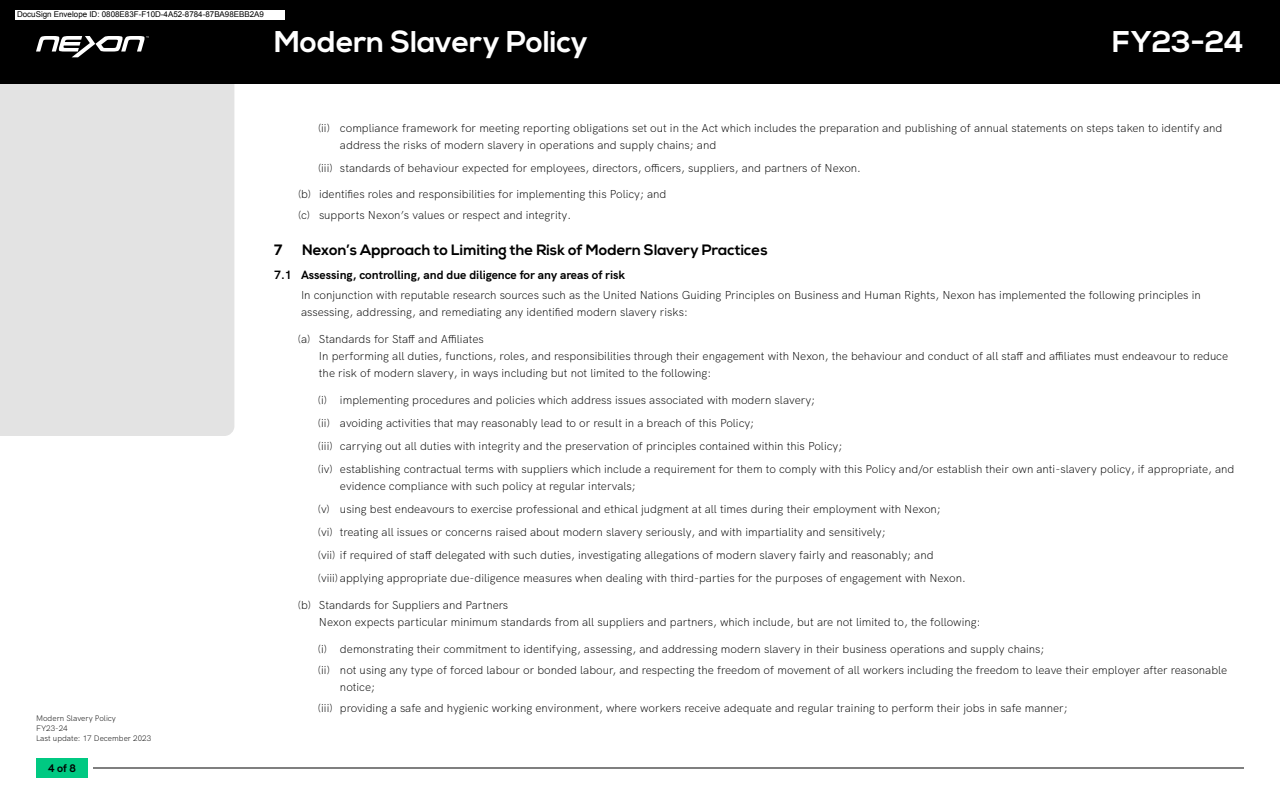
<style>
.page{position:relative;width:1280px;height:800px;background:#fff}
.page>*{position:absolute;margin:0;border:0;box-sizing:border-box;transform-origin:0 0}
.t1{font:700 30px "Nexa";color:#fff}
.t2{font:700 15px "Nexa";color:#000}
.t3{font:700 12px "HK Grotesk";color:#000}
.t4{font:300 11.5px/23px "HK Grotesk";color:#000}
.t5{font:700 11px "HK Grotesk";color:#000}
.t6{font:8px "Arial";color:#000}
.t7{font:300 8px/10px "HK Grotesk";color:#000}
</style>
<div class="page">
<div style="left:0;top:84px;width:234px;height:352px;background:#e3e3e3"></div>
<div style="left:0;top:0;width:1280px;height:84px;background:#000"></div>
<svg style="left:36px;top:36px;width:113px;height:21px"></svg>
<div style="left:36px;top:758px;width:52px;height:20px;background:#00c982"></div>
<hr style="left:93px;top:768px;width:1151px;height:1px;background:#000">
<div style="left:15px;top:10px;width:270px;height:10px;background:#fff"></div>
<p class="t6" style="left:17px;top:10px;width:249px">DocuSign Envelope ID: 0808E83F-F10D-4A52-8784-87BA98EBB2A9</p>
<h1 class="t1" style="left:274px;top:24px;width:315px">Modern Slavery Policy</h1>
<h1 class="t1" style="left:1112px;top:24px;width:133px">FY23-24</h1>
<p class="t7" style="left:36px;top:712px;width:117px">Modern Slavery Policy<br>FY23-24<br>Last update: 17 December 2023</p>
<p class="t5" style="left:48px;top:759px;width:29px">4 of 8</p>
<p class="t4" style="left:340px;top:119px;width:884px;line-height:17px;text-indent:-22px">(ii) compliance framework for meeting reporting obligations set out in the Act which includes the preparation and publishing of annual statements on steps taken to identify and address the risks of modern slavery in operations and supply chains; and</p>
<p class="t4" style="left:318px;top:156px;width:545px">(iii) standards of behaviour expected for employees, directors, officers, suppliers, and partners of Nexon.</p>
<p class="t4" style="left:298px;top:183px;width:370px;line-height:21px">(b) identifies roles and responsibilities for implementing this Policy; and (c) supports Nexon’s values or respect and integrity.</p>
<h2 class="t2" style="left:274px;top:241px;width:10px">7</h2>
<h2 class="t2" style="left:302px;top:241px;width:467px">Nexon’s Approach to Limiting the Risk of Modern Slavery Practices</h2>
<p class="t3" style="left:274px;top:266px;width:353px">7.1 Assessing, controlling, and due diligence for any areas of risk</p>
<p class="t4" style="left:301px;top:286px;width:901px;line-height:17px">In conjunction with reputable research sources such as the United Nations Guiding Principles on Business and Human Rights, Nexon has implemented the following principles in assessing, addressing, and remediating any identified modern slavery risks:</p>
<p class="t4" style="left:319px;top:330px;width:911px;line-height:17px;text-indent:-21px">(a) Standards for Staff and Affiliates<br>In performing all duties, functions, roles, and responsibilities through their engagement with Nexon, the behaviour and conduct of all staff and affiliates must endeavour to reduce the risk of modern slavery, in ways including but not limited to the following:</p>
<p class="t4" style="left:318px;top:388px;width:918px">(i) implementing procedures and policies which address issues associated with modern slavery;<br>(ii) avoiding activities that may reasonably lead to or result in a breach of this Policy;<br>(iii) carrying out all duties with integrity and the preservation of principles contained within this Policy;<br>(iv) establishing contractual terms with suppliers which include a requirement for them to comply with this Policy and/or establish their own anti-slavery policy, if appropriate, and</p>
<p class="t4" style="left:318px;top:474px;width:649px;text-indent:22px">evidence compliance with such policy at regular intervals;<br>(v) using best endeavours to exercise professional and ethical judgment at all times during their employment with Nexon;<br>(vi) treating all issues or concerns raised about modern slavery seriously, and with impartiality and sensitively;<br>(vii) if required of staff delegated with such duties, investigating allegations of modern slavery fairly and reasonably; and<br>(viii) applying appropriate due-diligence measures when dealing with third-parties for the purposes of engagement with Nexon.</p>
<p class="t4" style="left:319px;top:596px;width:663px;line-height:17px;text-indent:-21px">(b) Standards for Suppliers and Partners<br>Nexon expects particular minimum standards from all suppliers and partners, which include, but are not limited to, the following:</p>
<p class="t4" style="left:318px;top:638px;width:911px;line-height:21px">(i) demonstrating their commitment to identifying, assessing, and addressing modern slavery in their business operations and supply chains;<br>(ii) not using any type of forced labour or bonded labour, and respecting the freedom of movement of all workers including the freedom to leave their employer after reasonable</p>
<p class="t4" style="left:318px;top:676px;width:751px;line-height:21px;text-indent:22px">notice;<br>(iii) providing a safe and hygienic working environment, where workers receive adequate and regular training to perform their jobs in safe manner;</p>
</div>
